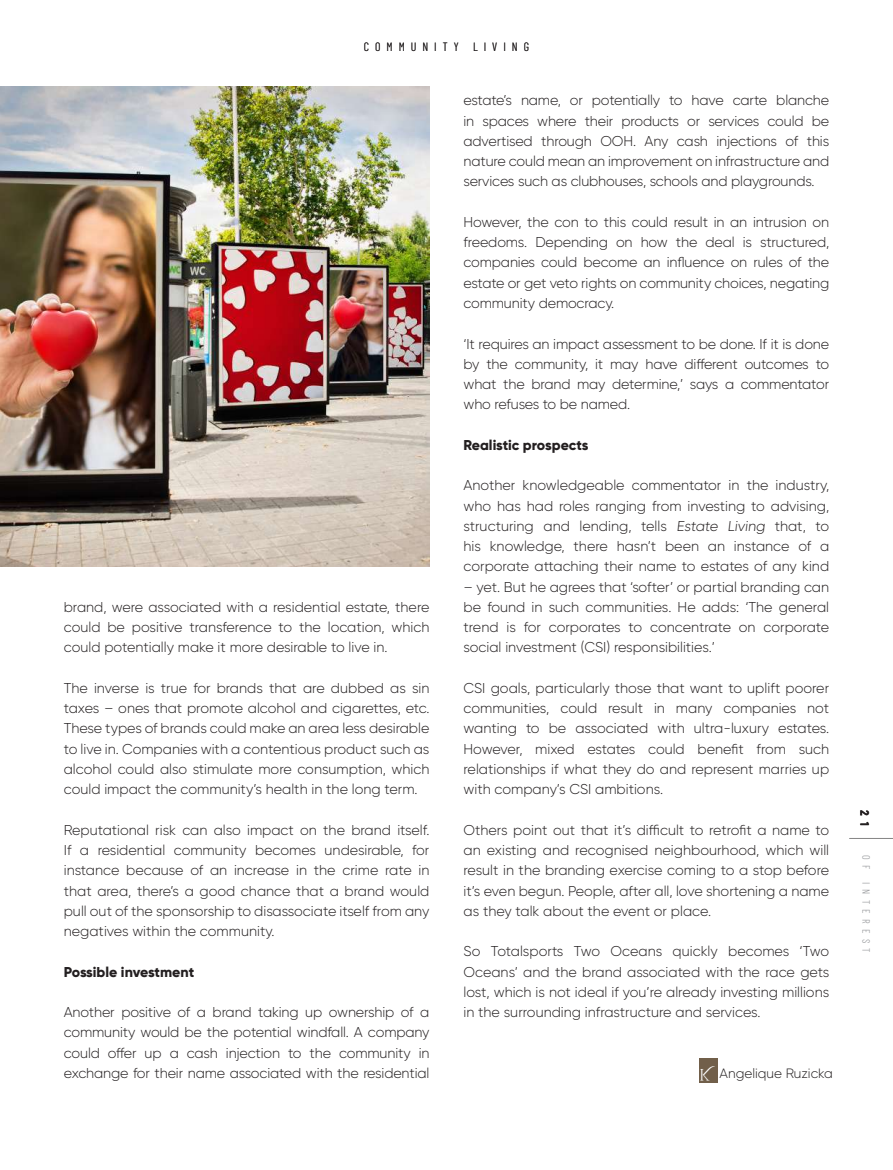
<style>
.page{position:relative;width:893px;height:1170px;background:#fff}
.page>*{position:absolute;margin:0;border:0;box-sizing:border-box;transform-origin:0 0}
.t1{font:300 14.25px/20.2px "Gilroy";color:#231f20;text-align:justify}
.t2{font:800 14.25px "Gilroy";letter-spacing:-.005em;color:#231f20}
.t3{font:300 13.5px "Gilroy";color:#231f20}
.t4{font:300 12px "Barlow Condensed";letter-spacing:.5em;color:#231f20}
.t5{font:700 12px "Baron Neue";color:#231f20}
.t6{font:300 10.5px "Barlow Condensed";letter-spacing:.5em;color:#939598}
</style>
<div class="page">
<img style="left:0;top:86px;width:429px;height:481px">
<hr style="left:849px;top:838px;width:44px;height:1px;background:#898888">
<div style="left:699px;top:1057px;width:18px;height:25px;background:#715f4a"></div>
<p class="t4" style="left:364px;top:40px;width:167px">COMMUNITY LIVING</p>
<p class="t1" style="left:64px;top:596px;width:367px">brand, were associated with a residential estate, there could be positive transference to the location, which could potentially make it more desirable to live in.</p>
<p class="t1" style="left:64px;top:677px;width:367px">The inverse is true for brands that are dubbed as sin taxes – ones that promote alcohol and cigarettes, etc.<br>These types of brands could make an area less desirable to live in. Companies with a contentious product such as alcohol could also stimulate more consumption, which could impact the community’s health in the long term.</p>
<p class="t1" style="left:64px;top:819px;width:367px">Reputational risk can also impact on the brand itself.<br>If a residential community becomes undesirable, for instance because of an increase in the crime rate in that area, there’s a good chance that a brand would pull out of the sponsorship to disassociate itself from any negatives within the community.</p>
<p class="t2" style="left:64px;top:962px;width:132px">Possible investment</p>
<p class="t1" style="left:64px;top:1001px;width:367px">Another positive of a brand taking up ownership of a community would be the potential windfall. A company could offer up a cash injection to the community in exchange for their name associated with the residential</p>
<p class="t1" style="left:463px;top:90px;width:367px">estate’s name, or potentially to have carte blanche in spaces where their products or services could be advertised through OOH. Any cash injections of this nature could mean an improvement on infrastructure and services such as clubhouses, schools and playgrounds.</p>
<p class="t1" style="left:463px;top:212px;width:367px">However, the con to this could result in an intrusion on freedoms. Depending on how the deal is structured, companies could become an influence on rules of the estate or get veto rights on community choices, negating community democracy.</p>
<p class="t1" style="left:463px;top:333px;width:367px">‘It requires an impact assessment to be done. If it is done by the community, it may have different outcomes to what the brand may determine,’ says a commentator who refuses to be named.</p>
<p class="t2" style="left:463px;top:436px;width:126px">Realistic prospects</p>
<p class="t1" style="left:463px;top:475px;width:367px">Another knowledgeable commentator in the industry, who has had roles ranging from investing to advising, structuring and lending, tells Estate Living that, to his knowledge, there hasn’t been an instance of a corporate attaching their name to estates of any kind</p>
<p class="t1" style="left:463px;top:576px;width:367px">– yet. But he agrees that ‘softer’ or partial branding can be found in such communities. He adds: ‘The general trend is for corporates to concentrate on corporate social investment (CSI) responsibilities.’</p>
<p class="t1" style="left:463px;top:677px;width:367px">CSI goals, particularly those that want to uplift poorer communities, could result in many companies not wanting to be associated with ultra-luxury estates.<br>However, mixed estates could benefit from such relationships if what they do and represent marries up with company’s CSI ambitions.</p>
<p class="t1" style="left:463px;top:819px;width:367px">Others point out that it’s difficult to retrofit a name to an existing and recognised neighbourhood, which will result in the branding exercise coming to a stop before it’s even begun. People, after all, love shortening a name as they talk about the event or place.</p>
<p class="t1" style="left:463px;top:941px;width:367px">So Totalsports Two Oceans quickly becomes ‘Two Oceans’ and the brand associated with the race gets lost, which is not ideal if you’re already investing millions in the surrounding infrastructure and services.</p>
<p class="t3" style="left:720px;top:1064px;width:115px">Angelique Ruzicka</p>
<p class="t5" style="left:872px;top:809px;width:18px;rotate:90deg">2 1</p>
<p class="t6" style="left:873px;top:854px;width:99px;rotate:90deg">OF INTEREST</p>
</div>
